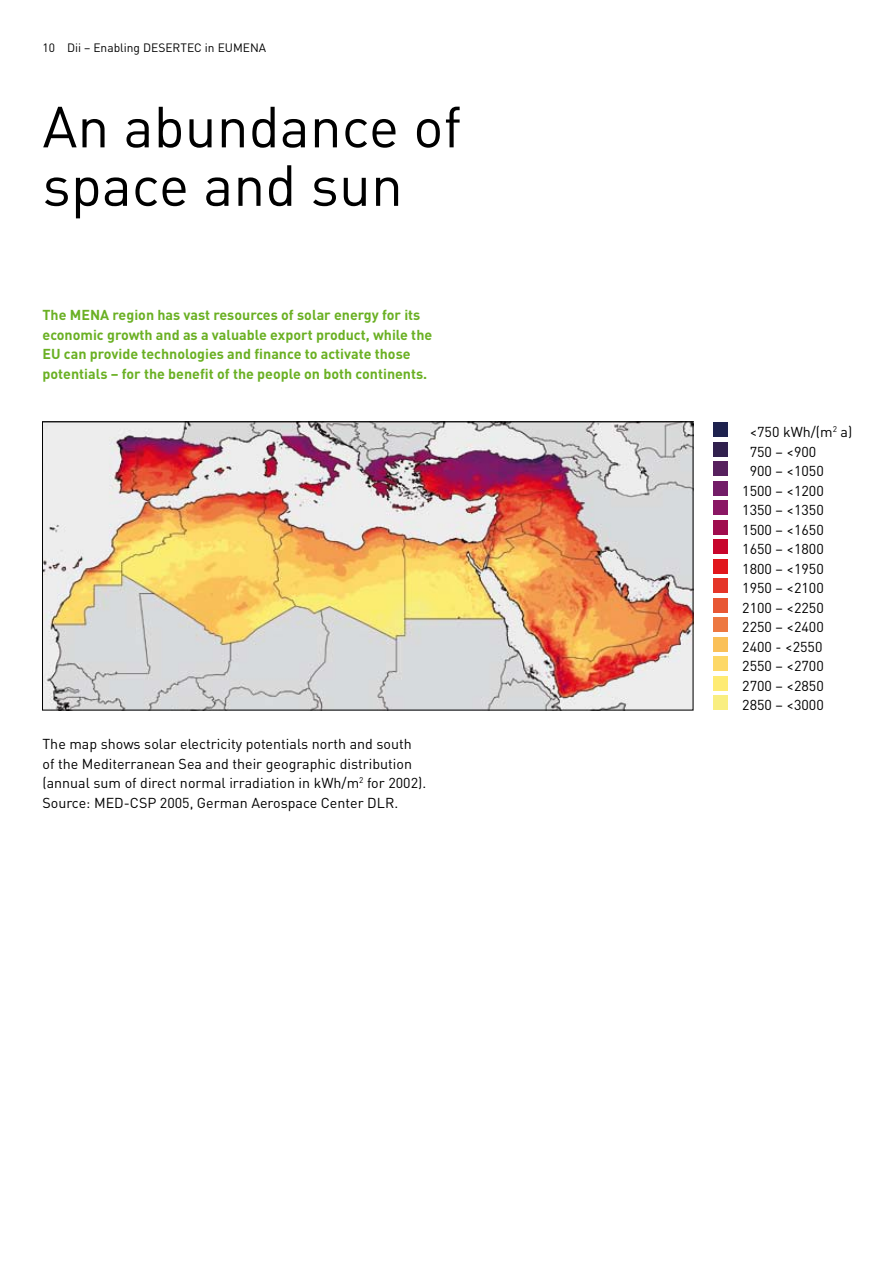
<style>
.page{position:relative;width:893px;height:1263px;background:#fff}
.page>*{position:absolute;margin:0;border:0;box-sizing:border-box;transform-origin:0 0}
.t1{font:57px/58.5px "DIN";color:#000}
.t2{font:14.25px/19.5px "DIN";color:#000}
.t3{font:700 14.25px/19.5px "DIN";color:#6ab023}
.t4{font:12px "DIN";color:#000}
</style>
<div class="page">
<img style="left:44px;top:424px;width:647px;height:284px">
<div style="left:712px;top:422px;width:15px;height:15px;background:#1e224e"></div>
<div style="left:712px;top:442px;width:15px;height:14px;background:#31214e"></div>
<div style="left:712px;top:461px;width:15px;height:15px;background:#57215e"></div>
<div style="left:712px;top:481px;width:15px;height:14px;background:#731d68"></div>
<div style="left:712px;top:500px;width:15px;height:15px;background:#8a1764"></div>
<div style="left:712px;top:520px;width:15px;height:14px;background:#a00d4e"></div>
<div style="left:712px;top:539px;width:15px;height:15px;background:#c8052c"></div>
<div style="left:712px;top:559px;width:15px;height:14px;background:#e1161c"></div>
<div style="left:712px;top:578px;width:15px;height:15px;background:#e53528"></div>
<div style="left:712px;top:598px;width:15px;height:14px;background:#e85734"></div>
<div style="left:712px;top:617px;width:15px;height:15px;background:#ed7841"></div>
<div style="left:712px;top:637px;width:15px;height:14px;background:#fac058"></div>
<div style="left:712px;top:656px;width:15px;height:15px;background:#fdd867"></div>
<div style="left:712px;top:676px;width:15px;height:14px;background:#feeb73"></div>
<div style="left:712px;top:695px;width:15px;height:15px;background:#f9ee81"></div>
<p class="t4" style="left:43px;top:40px;width:225px">10 Dii – Enabling DESERTEC in EUMENA</p>
<h1 class="t1" style="left:43px;top:96px;width:420px">An abundance of space and sun</h1>
<p class="t3" style="left:43px;top:304px;width:391px">The MENA region has vast resources of solar energy for its economic growth and as a valuable export product, while the EU can provide technologies and finance to activate those potentials – for the benefit of the people on both continents.</p>
<p class="t2" style="left:43px;top:734px;width:385px">The map shows solar electricity potentials north and south of the Mediterranean Sea and their geographic distribution (annual sum of direct normal irradiation in kWh/m<sup>2</sup> for 2002).<br>Source: MED-CSP 2005, German Aerospace Center DLR.</p>
<p class="t2" style="left:750px;top:422px;width:104px">&lt;750 kWh/(m<sup>2</sup> a)</p>
<p class="t2" style="left:750px;top:441px;width:68px">750 – &lt;900</p>
<p class="t2" style="left:750px;top:461px;width:76px">900 – &lt;1050</p>
<p class="t2" style="left:742px;top:480px;width:83px">1500 – &lt;1200</p>
<p class="t2" style="left:742px;top:500px;width:83px">1350 – &lt;1350</p>
<p class="t2" style="left:742px;top:519px;width:83px">1500 – &lt;1650</p>
<p class="t2" style="left:742px;top:539px;width:83px">1650 – &lt;1800</p>
<p class="t2" style="left:742px;top:558px;width:83px">1800 – &lt;1950</p>
<p class="t2" style="left:742px;top:578px;width:83px">1950 – &lt;2100</p>
<p class="t2" style="left:742px;top:597px;width:83px">2100 – &lt;2250</p>
<p class="t2" style="left:742px;top:617px;width:83px">2250 – &lt;2400</p>
<p class="t2" style="left:742px;top:636px;width:82px">2400 - &lt;2550</p>
<p class="t2" style="left:742px;top:656px;width:83px">2550 – &lt;2700</p>
<p class="t2" style="left:742px;top:675px;width:83px">2700 – &lt;2850</p>
<p class="t2" style="left:742px;top:695px;width:83px">2850 – &lt;3000</p>
</div>
